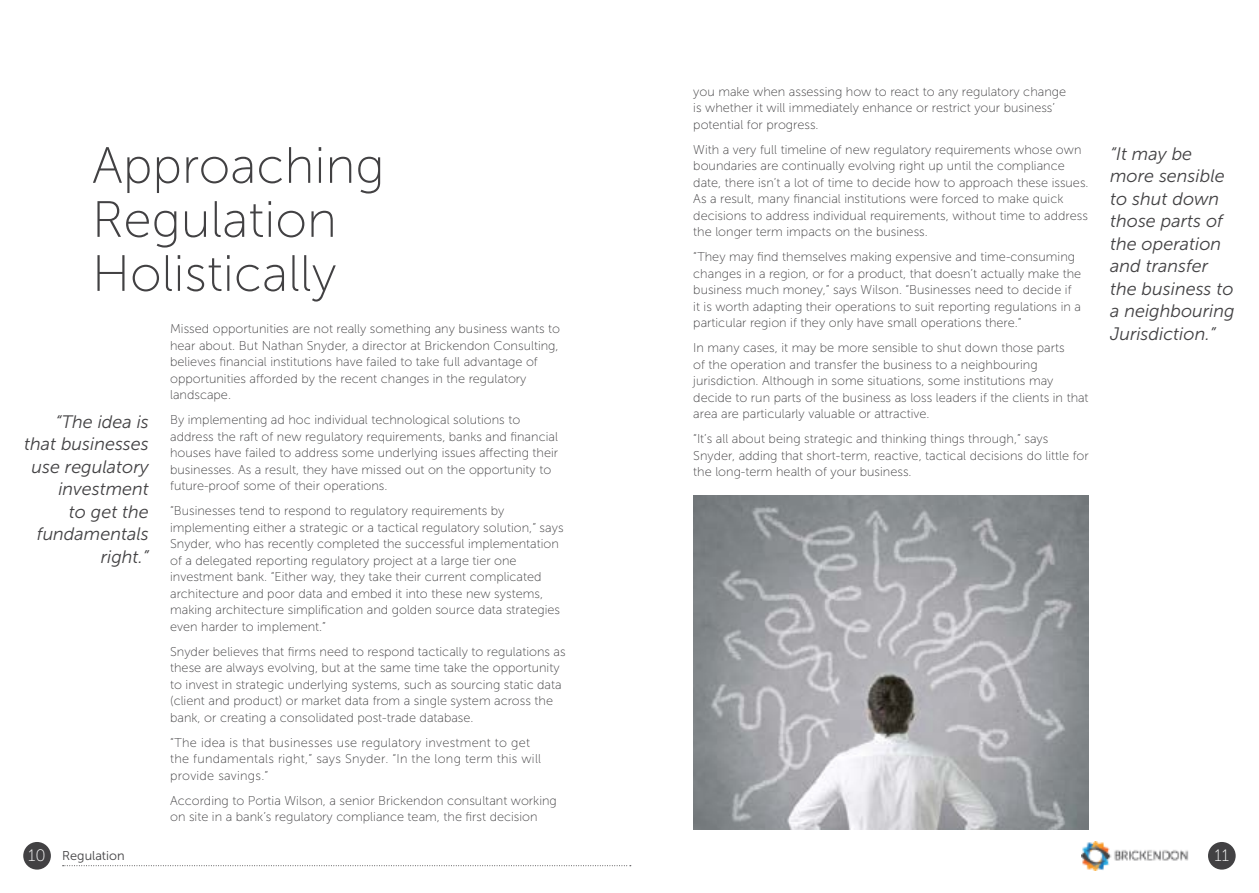
<style>
.page{position:relative;width:1259px;height:893px;background:#fff}
.page>*{position:absolute;margin:0;border:0;box-sizing:border-box;transform-origin:0 0}
.t1{font:51px/54px "Museo Sans 100";color:#424143}
.t2{font:italic 18px/22.5px "Museo Sans 300";color:#424143;text-align:right}
.t3{font:16.5px "Museo Sans 100";color:#fff}
.t4{font:12.75px/16.5px "Museo Sans 100";color:#424143}
.t5{font:12.75px/16.5px "Museo Sans 100";letter-spacing:.02em;color:#424143}
.t6{font:12.75px "Museo Sans 300";color:#424143}
</style>
<div class="page">
<div style="left:1208px;top:842px;width:27px;height:28px;background:#424143;border-radius:50%"></div>
<img style="left:1081px;top:841px;width:108px;height:29px">
<div style="left:23px;top:842px;width:28px;height:28px;background:#424143;border-radius:50%"></div>
<svg style="left:63px;top:865px;width:568px;height:1px"></svg>
<img style="left:693px;top:495px;width:396px;height:334px">
<h1 class="t1" style="left:92px;top:139px;width:294px">Approaching<br>Regulation<br>Holistically</h1>
<p class="t4" style="left:170px;top:321px;width:391px">Missed opportunities are not really something any business wants to hear about. But Nathan Snyder, a director at Brickendon Consulting, believes financial institutions have failed to take full advantage of opportunities afforded by the recent changes in the regulatory landscape.</p>
<p class="t4" style="left:170px;top:412px;width:389px">By implementing ad hoc individual technological solutions to address the raft of new regulatory requirements, banks and financial houses have failed to address some underlying issues affecting their businesses. As a result, they have missed out on the opportunity to future-proof some of their operations.</p>
<p class="t4" style="left:170px;top:503px;width:395px">“Businesses tend to respond to regulatory requirements by implementing either a strategic or a tactical regulatory solution,” says Snyder, who has recently completed the successful implementation of a delegated reporting regulatory project at a large tier one investment bank. “Either way, they take their current complicated architecture and poor data and embed it into these new systems, making architecture simplification and golden source data strategies even harder to implement.”</p>
<p class="t4" style="left:170px;top:643px;width:397px">Snyder believes that firms need to respond tactically to regulations as these are always evolving, but at the same time take the opportunity to invest in strategic underlying systems, such as sourcing static data (client and product) or market data from a single system across the bank, or creating a consolidated post-trade database.</p>
<p class="t5" style="left:170px;top:734px;width:372px">“The idea is that businesses use regulatory investment to get the fundamentals right,” says Snyder. “In the long term this will provide savings.”</p>
<p class="t4" style="left:170px;top:792px;width:388px">According to Portia Wilson, a senior Brickendon consultant working on site in a bank’s regulatory compliance team, the first decision</p>
<h2 class="t2" style="left:24px;top:410px;width:126px">“The idea is that businesses use regulatory investment<br>to get the fundamentals right.”</h2>
<p class="t4" style="left:693px;top:83px;width:374px">you make when assessing how to react to any regulatory change is whether it will immediately enhance or restrict your business’ potential for progress.</p>
<p class="t4" style="left:693px;top:141px;width:397px">With a very full timeline of new regulatory requirements whose own boundaries are continually evolving right up until the compliance date, there isn’t a lot of time to decide how to approach these issues.<br>As a result, many financial institutions were forced to make quick decisions to address individual requirements, without time to address the longer term impacts on the business.</p>
<p class="t4" style="left:693px;top:249px;width:389px">“They may find themselves making expensive and time-consuming changes in a region, or for a product, that doesn’t actually make the business much money,” says Wilson. “Businesses need to decide if it is worth adapting their operations to suit reporting regulations in a particular region if they only have small operations there.”</p>
<p class="t4" style="left:693px;top:340px;width:397px">In many cases, it may be more sensible to shut down those parts<br>of the operation and transfer the business to a neighbouring jurisdiction. Although in some situations, some institutions may decide to run parts of the business as loss leaders if the clients in that area are particularly valuable or attractive.</p>
<p class="t4" style="left:693px;top:431px;width:397px">“It’s all about being strategic and thinking things through,” says<br>Snyder, adding that short-term, reactive, tactical decisions do little for the long-term health of your business.</p>
<h2 class="t2" style="left:1110px;top:143px;width:126px;text-align:left">“It may be more sensible to shut down those parts of the operation and transfer the business to a neighbouring<br>Jurisdiction.”</h2>
<p class="t3" style="left:28px;top:847px;width:19px">10</p>
<p class="t3" style="left:1214px;top:847px;width:16px">11</p>
<p class="t6" style="left:62px;top:849px;width:64px">Regulation</p>
</div>
